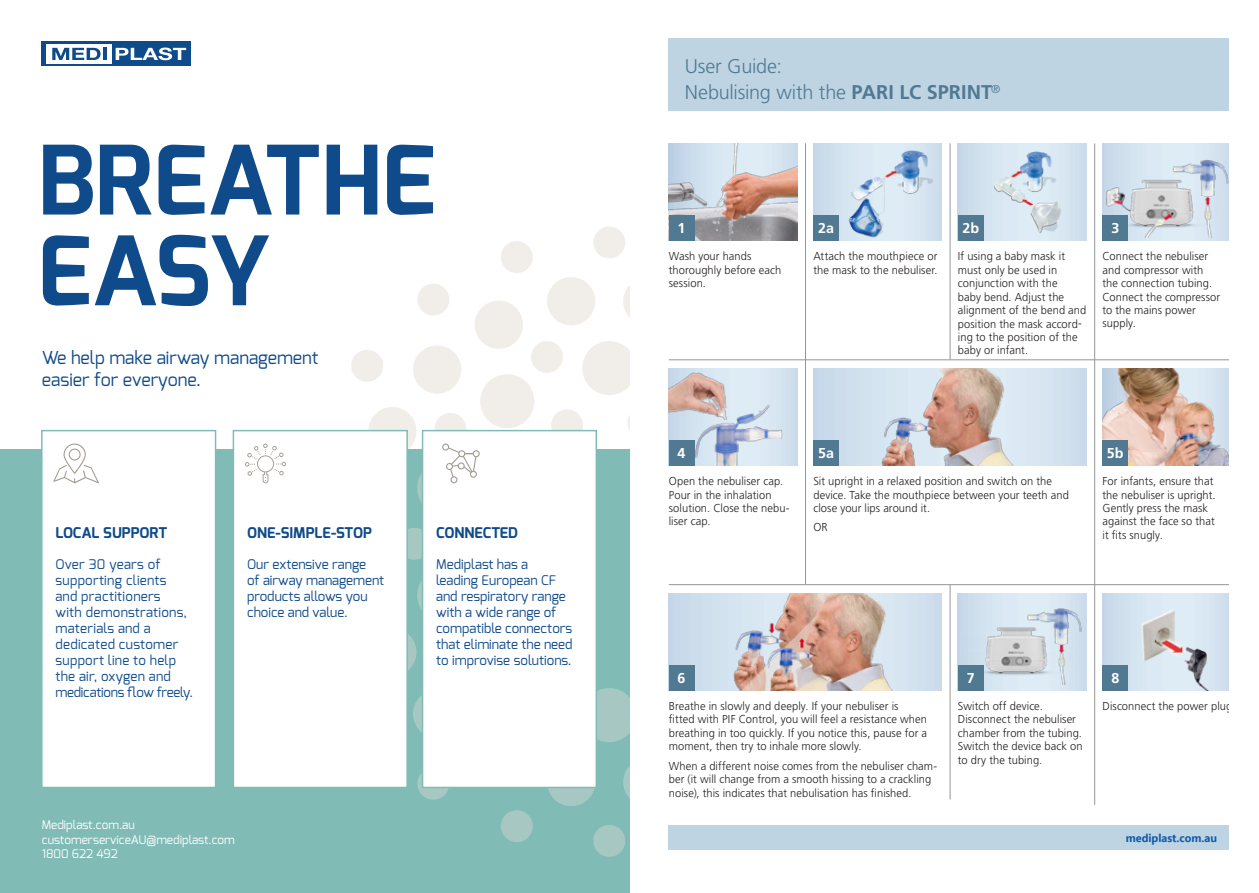
<style>
.page{position:relative;width:1259px;height:893px;background:#fff}
.page>*{position:absolute;margin:0;border:0;box-sizing:border-box;transform-origin:0 0}
.t1{font:700 95.4px/90.8px "Exo";color:#0f4a8a}
.t2{font:300 19.8px/26.8px "Frutiger LT Pro";letter-spacing:-.01em;color:#517992}
.t3{font:17.85px/21.3px "Exo";color:#0f4a8a}
.t4{font:700 14.85px "Exo";color:#0f4a8a}
.t5{font:700 14.25px "Frutiger LT Pro";letter-spacing:.005em;color:#fff}
.t6{font:13.35px/16px "Exo";color:#0f4a8a}
.t7{font:13.35px/16px "Exo";letter-spacing:.02em;color:#0f4a8a}
.t8{font:11.85px/14.2px "Exo";color:#fff}
.t9{font:300 11.4px/13.5px "Frutiger LT Pro";letter-spacing:.005em;color:#231f20}
.t10{font:700 11.4px "Ebrima";color:#105baa}
.s1{font-weight:700}
</style>
<div class="page">
<div style="left:669px;top:826px;width:559px;height:24px;background:#bed4e3"></div>
<div style="left:669px;top:39px;width:559px;height:72px;background:#bed4e3"></div>
<img style="left:669px;top:143px;width:128px;height:98px">
<div style="left:813px;top:143px;width:129px;height:98px;background:#cfdfee"></div>
<img style="left:849px;top:143px;width:84px;height:98px">
<div style="left:958px;top:143px;width:128px;height:98px;background:#cfdeed"></div>
<img style="left:983px;top:143px;width:86px;height:98px">
<div style="left:1102px;top:143px;width:126px;height:98px;background:#dae9f4"></div>
<img style="left:1103px;top:143px;width:125px;height:95px">
<img style="left:669px;top:368px;width:128px;height:98px">
<img style="left:1102px;top:368px;width:126px;height:98px">
<img style="left:669px;top:593px;width:273px;height:97px">
<div style="left:958px;top:593px;width:128px;height:97px;background:#dae9f4"></div>
<img style="left:959px;top:593px;width:126px;height:92px">
<img style="left:813px;top:368px;width:273px;height:98px">
<img style="left:1105px;top:593px;width:123px;height:97px">
<hr style="left:805px;top:143px;width:1px;height:441px;background:#939598">
<hr style="left:1094px;top:143px;width:1px;height:662px;background:#939598">
<hr style="left:669px;top:360px;width:559px;height:1px;background:#939598">
<hr style="left:669px;top:584px;width:559px;height:1px;background:#939598">
<hr style="left:950px;top:585px;width:1px;height:214px;background:#939598">
<hr style="left:950px;top:143px;width:1px;height:217px;background:#939598">
<div style="left:669px;top:215px;width:25px;height:26px;background:#517992"></div>
<div style="left:813px;top:215px;width:26px;height:26px;background:#517992"></div>
<div style="left:958px;top:215px;width:25px;height:26px;background:#517992"></div>
<div style="left:1102px;top:215px;width:26px;height:26px;background:#517992"></div>
<div style="left:669px;top:440px;width:25px;height:26px;background:#517992"></div>
<div style="left:813px;top:440px;width:26px;height:26px;background:#517992"></div>
<div style="left:669px;top:665px;width:25px;height:25px;background:#517992"></div>
<div style="left:958px;top:665px;width:25px;height:25px;background:#517992"></div>
<div style="left:1102px;top:665px;width:26px;height:25px;background:#517992"></div>
<div style="left:1102px;top:440px;width:26px;height:26px;background:#517992"></div>
<div style="left:0;top:449px;width:629px;height:444px;background:#80bbb6"></div>
<div style="left:398px;top:528px;width:32px;height:32px;background:#a7c8c2;border-radius:50%"></div>
<div style="left:593px;top:825px;width:32px;height:32px;background:#a7c8c2;border-radius:50%"></div>
<svg style="left:408px;top:558px;width:221px;height:286px"></svg>
<div style="left:593px;top:226px;width:32px;height:32px;background:#f1eeea;border-radius:50%"></div>
<div style="left:42px;top:41px;width:149px;height:25px;background:#0f4a8a"></div>
<div style="left:46px;top:44px;width:66px;height:19px;background:#fff"></div>
<svg style="left:52px;top:48px;width:54px;height:12px"></svg>
<svg style="left:116px;top:48px;width:70px;height:12px"></svg>
<div style="left:42px;top:431px;width:173px;height:356px;background:#fff"></div>
<div style="left:41px;top:430px;width:175px;height:358px;border:1px solid #80bbb6"></div>
<div style="left:233px;top:431px;width:174px;height:356px;background:#fff"></div>
<div style="left:233px;top:430px;width:175px;height:358px;border:1px solid #80bbb6"></div>
<div style="left:422px;top:431px;width:174px;height:356px;background:#fff"></div>
<div style="left:422px;top:430px;width:175px;height:358px;border:1px solid #80bbb6"></div>
<svg style="left:53px;top:444px;width:46px;height:39px"></svg>
<svg style="left:245px;top:444px;width:41px;height:39px"></svg>
<svg style="left:307px;top:239px;width:322px;height:290px"></svg>
<h1 class="t1" style="left:37px;top:135px;width:400px">BREATHE<br>EASY</h1>
<h3 class="t3" style="left:42px;top:347px;width:278px">We help make airway management easier for everyone.</h3>
<h3 class="t4" style="left:55px;top:523px;width:113px">LOCAL SUPPORT</h3>
<h3 class="t4" style="left:247px;top:523px;width:126px">ONE-SIMPLE-STOP</h3>
<h3 class="t4" style="left:436px;top:523px;width:83px">CONNECTED</h3>
<p class="t7" style="left:55px;top:556px;width:139px">Over 30 years of supporting clients<br>and practitioners<br>with demonstrations, materials and a dedicated customer support line to help the air, oxygen and medications flow freely.</p>
<p class="t6" style="left:247px;top:556px;width:139px">Our extensive range<br>of airway management products allows you choice and value.</p>
<p class="t6" style="left:436px;top:556px;width:138px">Mediplast has a leading European CF and respiratory range with a wide range of compatible connectors that eliminate the need to improvise solutions.</p>
<p class="t8" style="left:42px;top:818px;width:194px">Mediplast.com.au customerserviceAU@mediplast.com<br>1800 622 492</p>
<h2 class="t2" style="left:685px;top:52px;width:317px">User Guide:<br>Nebulising with the <span class="s1">PARI LC SPRINT</span><sup>®</sup></h2>
<p class="t5" style="left:677px;top:220px;width:9px">1</p>
<p class="t5" style="left:818px;top:220px;width:17px">2a</p>
<p class="t5" style="left:962px;top:220px;width:18px">2b</p>
<p class="t5" style="left:1111px;top:220px;width:9px">3</p>
<p class="t9" style="left:669px;top:250px;width:114px">Wash your hands thoroughly before each session.</p>
<p class="t9" style="left:813px;top:250px;width:126px">Attach the mouthpiece or the mask to the nebuliser.</p>
<p class="t9" style="left:958px;top:250px;width:130px">If using a baby mask it must only be used in conjunction with the<br>baby bend. Adjust the alignment of the bend and position the mask accord&shy;ing to the position of the baby or infant.</p>
<p class="t9" style="left:1102px;top:250px;width:119px">Connect the nebuliser and compressor with the connection tubing.<br>Connect the compressor to the mains power supply.</p>
<p class="t5" style="left:677px;top:445px;width:9px">4</p>
<p class="t5" style="left:818px;top:445px;width:17px">5a</p>
<p class="t9" style="left:669px;top:474px;width:122px">Open the nebuliser cap.<br>Pour in the inhalation solution. Close the nebu&shy;liser cap.</p>
<p class="t9" style="left:813px;top:474px;width:257px">Sit upright in a relaxed position and switch on the device. Take the mouthpiece between your teeth and close your lips around it.</p>
<p class="t9" style="left:813px;top:521px;width:16px">OR</p>
<p class="t5" style="left:1107px;top:445px;width:18px">5b</p>
<p class="t9" style="left:1102px;top:474px;width:115px">For infants, ensure that the nebuliser is upright.<br>Gently press the mask against the face so that it fits snugly.</p>
<p class="t5" style="left:677px;top:669px;width:9px">6</p>
<p class="t5" style="left:966px;top:669px;width:9px">7</p>
<p class="t5" style="left:1111px;top:670px;width:9px">8</p>
<p class="t9" style="left:669px;top:699px;width:260px">Breathe in slowly and deeply. If your nebuliser is fitted with PIF Control, you will feel a resistance when breathing in too quickly. If you notice this, pause for a moment, then try to inhale more slowly.</p>
<p class="t9" style="left:669px;top:759px;width:270px">When a different noise comes from the nebuliser cham&shy;ber (it will change from a smooth hissing to a crackling noise), this indicates that nebulisation has finished.</p>
<p class="t9" style="left:958px;top:699px;width:86px">Switch off device.</p>
<p class="t9" style="left:1102px;top:699px;width:134px">Disconnect the power plug.</p>
<p class="t9" style="left:958px;top:713px;width:126px">Disconnect the nebuliser chamber from the tubing.<br>Switch the device back on to dry the tubing.</p>
<p class="t10" style="left:1125px;top:828px;width:93px">mediplast.com.au</p>
</div>
